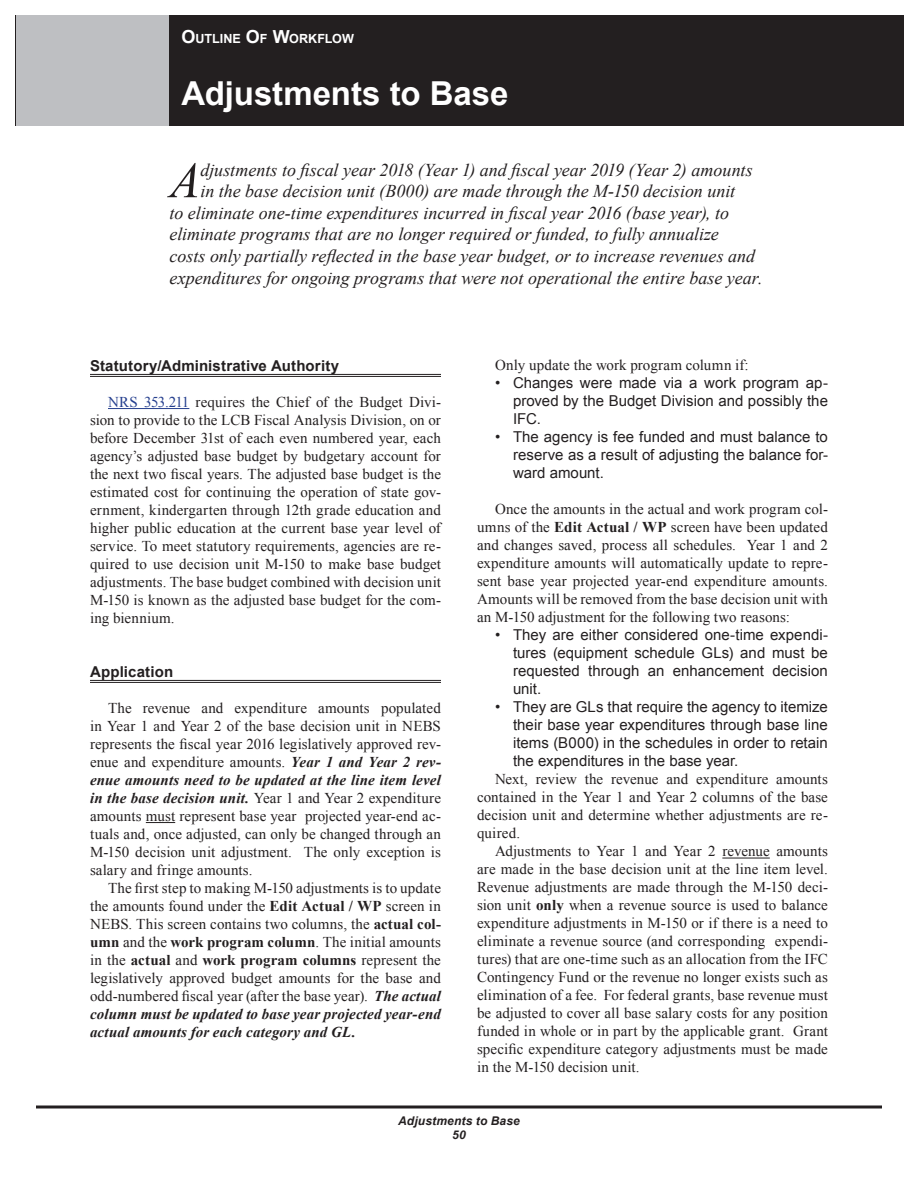
<style>
.page{position:relative;width:918px;height:1188px;background:#fff}
.page>*{position:absolute;margin:0;border:0;box-sizing:border-box;transform-origin:0 0}
.Intro_paragraph{font:italic 50.55px "Times New Roman";color:#231f20}
.Chapter_heading{font:700 33px "Arial";letter-spacing:-.005em;color:#fff}
.Intro_paragraph-2{font:italic 18px "Times New Roman";color:#231f20}
.t1{font:15px/18px "Times New Roman";letter-spacing:.005em;color:#231f20;text-align:justify}
.t2{font:15px/18px "Arial";color:#231f20;text-align:justify}
.Sub-section_heading{font:700 15px "Arial";letter-spacing:.01em;color:#231f20}
.Section_heading{font:700 12.6px "Arial";letter-spacing:-.005em;color:#fff}
.t3{font:italic 700 12px "Arial";letter-spacing:.015em;color:#231f20}
.s1{font-size:18px}
.s2{color:#253f8e}
.s3{font-weight:700;font-style:italic}
.s4{font-weight:700}
</style>
<div class="page">
<hr style="left:36px;top:1106px;width:846px;height:2px;background:#231f20">
<hr style="left:90px;top:374px;width:351px;height:1px;background:#231f20">
<hr style="left:90px;top:376px;width:351px;height:1px;background:#231f20">
<hr style="left:108px;top:408px;width:81px;height:1px;background:#253f8e">
<hr style="left:90px;top:680px;width:351px;height:1px;background:#231f20">
<hr style="left:90px;top:682px;width:351px;height:1px;background:#231f20">
<svg style="left:146px;top:822px;width:29px;height:1px"></svg>
<hr style="left:722px;top:858px;width:48px;height:1px;background:#231f20">
<div style="left:16px;top:16px;width:888px;height:110px;background:#231f20"></div>
<div style="left:16px;top:16px;width:153px;height:110px;background:#bebfc2"></div>
<p class="Section_heading" style="left:182px;top:30px;width:174px"><span class="s1">O</span>UTLINE <span class="s1">O</span>F <span class="s1">W</span>ORKFLOW</p>
<p class="Chapter_heading" style="left:182px;top:71px;width:328px">Adjustments to Base</p>
<p class="Intro_paragraph" style="left:170px;top:146px;width:32px">A</p>
<p class="Intro_paragraph-2" style="left:200px;top:157px;width:554px">djustments to fiscal year 2018 (Year 1) and fiscal year 2019 (Year 2) amounts</p>
<p class="Intro_paragraph-2" style="left:200px;top:179px;width:536px">in the base decision unit (B000) are made through the M-150 decision unit</p>
<p class="Intro_paragraph-2" style="left:170px;top:200px;width:561px">to eliminate one-time expenditures incurred in fiscal year 2016 (base year), to</p>
<p class="Intro_paragraph-2" style="left:170px;top:222px;width:551px">eliminate programs that are no longer required or funded, to fully annualize</p>
<p class="Intro_paragraph-2" style="left:170px;top:244px;width:587px">costs only partially reflected in the base year budget, or to increase revenues and</p>
<p class="Intro_paragraph-2" style="left:170px;top:265px;width:595px">expenditures for ongoing programs that were not operational the entire base year.</p>
<p class="Sub-section_heading" style="left:90px;top:356px;width:251px">Statutory/Administrative Authority</p>
<p class="t1" style="left:90px;top:393px;width:353px;text-indent:18px"><span class="s2">NRS 353.211</span> requires the Chief of the Budget Divi&shy;sion to provide to the LCB Fiscal Analysis Division, on or before December 31st of each even numbered year, each agency’s adjusted base budget by budgetary account for the next two fiscal years. The adjusted base budget is the estimated cost for continuing the operation of state gov&shy;ernment, kindergarten through 12th grade education and higher public education at the current base year level of service. To meet statutory requirements, agencies are re&shy;quired to use decision unit M-150 to make base budget adjustments. The base budget combined with decision unit M-150 is known as the adjusted base budget for the com&shy;ing biennium.</p>
<p class="Sub-section_heading" style="left:90px;top:662px;width:85px">Application</p>
<p class="t1" style="left:90px;top:699px;width:353px;text-indent:18px">The revenue and expenditure amounts populated in Year 1 and Year 2 of the base decision unit in NEBS represents the fiscal year 2016 legislatively approved rev&shy;enue and expenditure amounts. <span class="s3">Year 1 and Year 2 rev&shy;enue amounts need to be updated at the line item level in the base decision unit.</span> Year 1 and Year 2 expenditure amounts must represent base year projected year-end ac&shy;tuals and, once adjusted, can only be changed through an M-150 decision unit adjustment. The only exception is salary and fringe amounts.</p>
<p class="t1" style="left:90px;top:879px;width:352px;text-indent:18px">The first step to making M-150 adjustments is to update the amounts found under the <span class="s4">Edit Actual / WP</span> screen in NEBS. This screen contains two columns, the <span class="s4">actual col&shy;umn</span> and the <span class="s4">work program column</span>. The initial amounts in the <span class="s4">actual</span> and <span class="s4">work program columns</span> represent the legislatively approved budget amounts for the base and odd-numbered fiscal year (after the base year). <span class="s3">The actual column must be updated to base year projected year-end actual amounts for each category and GL.</span></p>
<p class="t1" style="left:495px;top:356px;width:255px">Only update the work program column if:</p>
<p class="t2" style="left:513px;top:374px;width:317px;text-indent:-18px">• Changes were made via a work program ap&shy;proved by the Budget Division and possibly the IFC.</p>
<p class="t2" style="left:513px;top:428px;width:316px;text-indent:-18px">• The agency is fee funded and must balance to reserve as a result of adjusting the balance for&shy;ward amount.</p>
<p class="t1" style="left:477px;top:500px;width:352px;text-align:left;text-indent:18px">Once the amounts in the actual and work program col&shy;umns of the <span class="s4">Edit Actual / WP</span> screen have been updated and changes saved, process all schedules. Year 1 and 2 expenditure amounts will automatically update to repre&shy;sent base year projected year-end expenditure amounts.<br>Amounts will be removed from the base decision unit with an M-150 adjustment for the following two reasons:</p>
<p class="t2" style="left:513px;top:626px;width:316px;text-indent:-18px">• They are either considered one-time expendi&shy;tures (equipment schedule GLs) and must be requested through an enhancement decision unit.</p>
<p class="t2" style="left:513px;top:698px;width:317px;text-indent:-18px">• They are GLs that require the agency to itemize their base year expenditures through base line items (B000) in the schedules in order to retain the expenditures in the base year.</p>
<p class="t1" style="left:477px;top:770px;width:352px;text-indent:18px">Next, review the revenue and expenditure amounts contained in the Year 1 and Year 2 columns of the base decision unit and determine whether adjustments are re&shy;quired.</p>
<p class="t1" style="left:477px;top:842px;width:352px;text-align:left;text-indent:18px">Adjustments to Year 1 and Year 2 revenue amounts are made in the base decision unit at the line item level.<br>Revenue adjustments are made through the M-150 deci&shy;sion unit <span class="s4">only</span> when a revenue source is used to balance expenditure adjustments in M-150 or if there is a need to eliminate a revenue source (and corresponding expendi&shy;tures) that are one-time such as an allocation from the IFC Contingency Fund or the revenue no longer exists such as elimination of a fee. For federal grants, base revenue must be adjusted to cover all base salary costs for any position funded in whole or in part by the applicable grant. Grant specific expenditure category adjustments must be made in the M-150 decision unit.</p>
<p class="t3" style="left:398px;top:1113px;width:123px">Adjustments to Base</p>
<p class="t3" style="left:452px;top:1127px;width:15px">50</p>
</div>
